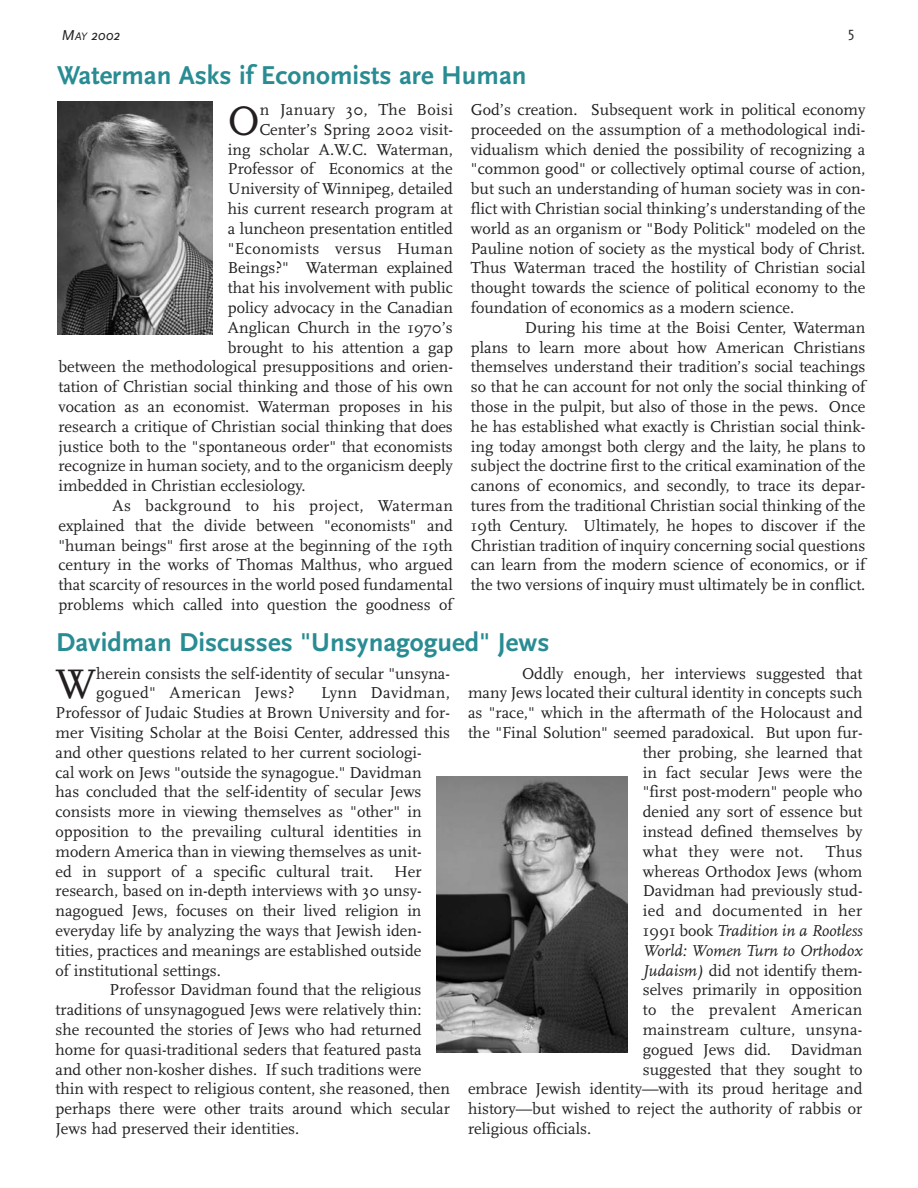
<style>
.page{position:relative;width:918px;height:1188px;background:#fff}
.page>*{position:absolute;margin:0;border:0;box-sizing:border-box;transform-origin:0 0}
.t1{font:43.05px "Scala";color:#231f20}
.t2{font:700 27px "Scala Sans";color:#298c93}
.t3{font:16.5px/19.8px "Scala";color:#231f20}
.t4{font:16.5px "Scala";letter-spacing:.025em;color:#231f20}
.t5{font:italic 16.5px "Scala";color:#231f20}
.t6{font:16.5px "Scala";letter-spacing:.02em;color:#231f20}
.t7{font:italic 15px "Scala Sans";color:#231f20}
.t8{font:15px "Scala Sans";color:#231f20}
.s1{font-size:11.25px}
.s2{font-style:normal}
.s3{font-style:italic}
</style>
<div class="page">
<img style="left:437px;top:776px;width:191px;height:276px">
<img style="left:58px;top:101px;width:155px;height:233px">
<p class="t7" style="left:62px;top:29px;width:60px">M<span class="s1">AY</span> 2002</p>
<p class="t8" style="left:848px;top:26px;width:8px">5</p>
<h2 class="t2" style="left:57px;top:64px;width:471px">Waterman Asks if Economists are Human</h2>
<h1 class="t1" style="left:228px;top:104px;width:33px">O</h1>
<p class="t6" style="left:260px;top:103px;width:195px">n January 30, The Boisi</p>
<p class="t3" style="left:260px;top:121px;width:195px">Center’s Spring 2002 visit-</p>
<p class="t3" style="left:228px;top:141px;width:227px">ing scholar A.W.C. Waterman,</p>
<p class="t3" style="left:228px;top:161px;width:227px">Professor of Economics at the</p>
<p class="t3" style="left:228px;top:180px;width:227px">University of Winnipeg, detailed</p>
<p class="t3" style="left:228px;top:200px;width:227px">his current research program at</p>
<p class="t3" style="left:228px;top:220px;width:227px">a luncheon presentation entitled</p>
<p class="t4" style="left:228px;top:242px;width:227px">"Economists versus Human</p>
<p class="t3" style="left:228px;top:260px;width:227px">Beings?" Waterman explained</p>
<p class="t3" style="left:228px;top:279px;width:227px">that his involvement with public</p>
<p class="t3" style="left:228px;top:299px;width:227px">policy advocacy in the Canadian</p>
<p class="t3" style="left:228px;top:319px;width:227px">Anglican Church in the 1970’s</p>
<p class="t3" style="left:228px;top:339px;width:227px">brought to his attention a gap</p>
<p class="t3" style="left:58px;top:359px;width:396px">between the methodological presuppositions and orien-</p>
<p class="t3" style="left:58px;top:378px;width:396px">tation of Christian social thinking and those of his own</p>
<p class="t3" style="left:58px;top:398px;width:396px">vocation as an economist. Waterman proposes in his</p>
<p class="t3" style="left:58px;top:418px;width:396px">research a critique of Christian social thinking that does</p>
<p class="t3" style="left:58px;top:438px;width:396px">justice both to the "spontaneous order" that economists</p>
<p class="t3" style="left:58px;top:458px;width:396px">recognize in human society, and to the organicism deeply</p>
<p class="t3" style="left:58px;top:477px;width:249px">imbedded in Christian ecclesiology.</p>
<p class="t4" style="left:112px;top:499px;width:342px">As background to his project, Waterman</p>
<p class="t3" style="left:58px;top:517px;width:396px">explained that the divide between "economists" and</p>
<p class="t3" style="left:58px;top:537px;width:396px">"human beings" first arose at the beginning of the 19th</p>
<p class="t3" style="left:58px;top:557px;width:396px">century in the works of Thomas Malthus, who argued</p>
<p class="t3" style="left:58px;top:576px;width:396px">that scarcity of resources in the world posed fundamental</p>
<p class="t3" style="left:58px;top:596px;width:396px">problems which called into question the goodness of</p>
<p class="t3" style="left:471px;top:101px;width:396px;text-align:justify">God’s creation. Subsequent work in political economy proceeded on the assumption of a methodological indi&shy;vidualism which denied the possibility of recognizing a "common good" or collectively optimal course of action, but such an understanding of human society was in con&shy;flict with Christian social thinking’s understanding of the world as an organism or "Body Politick" modeled on the Pauline notion of society as the mystical body of Christ.<br>Thus Waterman traced the hostility of Christian social thought towards the science of political economy to the foundation of economics as a modern science.</p>
<p class="t3" style="left:471px;top:319px;width:396px;text-align:justify;text-indent:54px">During his time at the Boisi Center, Waterman plans to learn more about how American Christians themselves understand their tradition’s social teachings so that he can account for not only the social thinking of those in the pulpit, but also of those in the pews. Once he has established what exactly is Christian social think&shy;ing today amongst both clergy and the laity, he plans to subject the doctrine first to the critical examination of the canons of economics, and secondly, to trace its depar&shy;tures from the traditional Christian social thinking of the 19th Century. Ultimately, he hopes to discover if the Christian tradition of inquiry concerning social questions can learn from the modern science of economics, or if the two versions of inquiry must ultimately be in conflict.</p>
<h2 class="t2" style="left:56px;top:631px;width:495px">Davidman Discusses "Unsynagogued" Jews</h2>
<h1 class="t1" style="left:56px;top:668px;width:42px">W</h1>
<p class="t3" style="left:96px;top:665px;width:356px">herein consists the self-identity of secular "unsyna&shy;gogued" American Jews?</p>
<p class="t3" style="left:56px;top:684px;width:396px;text-indent:266px">Lynn Davidman, Professor of Judaic Studies at Brown University and for&shy;mer Visiting Scholar at the Boisi Center, addressed this and other questions related to her current sociologi-<br>cal work on Jews "outside the synagogue." Davidman<br>has concluded that the self-identity of secular Jews consists more in viewing themselves as "other" in opposition to the prevailing cultural identities in modern America than in viewing themselves as unit-<br>ed in support of a specific cultural trait.</p>
<p class="t3" style="left:56px;top:863px;width:368px;text-align:justify;text-indent:339px">Her research, based on in-depth interviews with 30 unsy&shy;nagogued Jews, focuses on their lived religion in everyday life by analyzing the ways that Jewish iden&shy;tities, practices and meanings are established outside of institutional settings.</p>
<p class="t3" style="left:56px;top:981px;width:396px;text-indent:54px">Professor Davidman found that the religious traditions of unsynagogued Jews were relatively thin:<br>she recounted the stories of Jews who had returned home for quasi-traditional seders that featured pasta and other non-kosher dishes. If such traditions were thin with respect to religious content, she reasoned, then perhaps there were other traits around which secular Jews had preserved their identities.</p>
<p class="t3" style="left:522px;top:665px;width:342px">Oddly enough, her interviews suggested that</p>
<p class="t3" style="left:468px;top:684px;width:396px">many Jews located their cultural identity in concepts such</p>
<p class="t3" style="left:468px;top:704px;width:396px">as "race," which in the aftermath of the Holocaust and</p>
<p class="t3" style="left:468px;top:724px;width:396px">the "Final Solution" seemed paradoxical. But upon fur-</p>
<p class="t3" style="left:643px;top:744px;width:221px">ther probing, she learned that</p>
<p class="t3" style="left:643px;top:764px;width:221px">in fact secular Jews were the</p>
<p class="t3" style="left:643px;top:783px;width:221px">"first post-modern" people who</p>
<p class="t3" style="left:643px;top:803px;width:221px">denied any sort of essence but</p>
<p class="t3" style="left:643px;top:823px;width:221px">instead defined themselves by</p>
<p class="t4" style="left:643px;top:845px;width:163px">what they were not.</p>
<p class="t3" style="left:826px;top:843px;width:38px">Thus</p>
<p class="t3" style="left:643px;top:863px;width:221px">whereas Orthodox Jews (whom</p>
<p class="t3" style="left:643px;top:882px;width:221px">Davidman had previously stud-</p>
<p class="t4" style="left:643px;top:904px;width:221px">ied and documented in her</p>
<p class="t5" style="left:643px;top:924px;width:221px"><span class="s2">1991 book</span> Tradition in a Rootless</p>
<p class="t5" style="left:643px;top:944px;width:221px">World: Women Turn to Orthodox</p>
<p class="t3" style="left:643px;top:962px;width:221px"><span class="s3">Judaism)</span> did not identify them-</p>
<p class="t3" style="left:643px;top:981px;width:221px">selves primarily in opposition</p>
<p class="t4" style="left:643px;top:1003px;width:221px">to the prevalent American</p>
<p class="t3" style="left:643px;top:1021px;width:221px">mainstream culture, unsyna-</p>
<p class="t3" style="left:643px;top:1041px;width:221px">gogued Jews did. Davidman</p>
<p class="t3" style="left:643px;top:1061px;width:221px">suggested that they sought to</p>
<p class="t3" style="left:468px;top:1080px;width:396px">embrace Jewish identity—with its proud heritage and</p>
<p class="t3" style="left:468px;top:1100px;width:396px">history—but wished to reject the authority of rabbis or</p>
<p class="t3" style="left:468px;top:1120px;width:125px">religious officials.</p>
</div>
